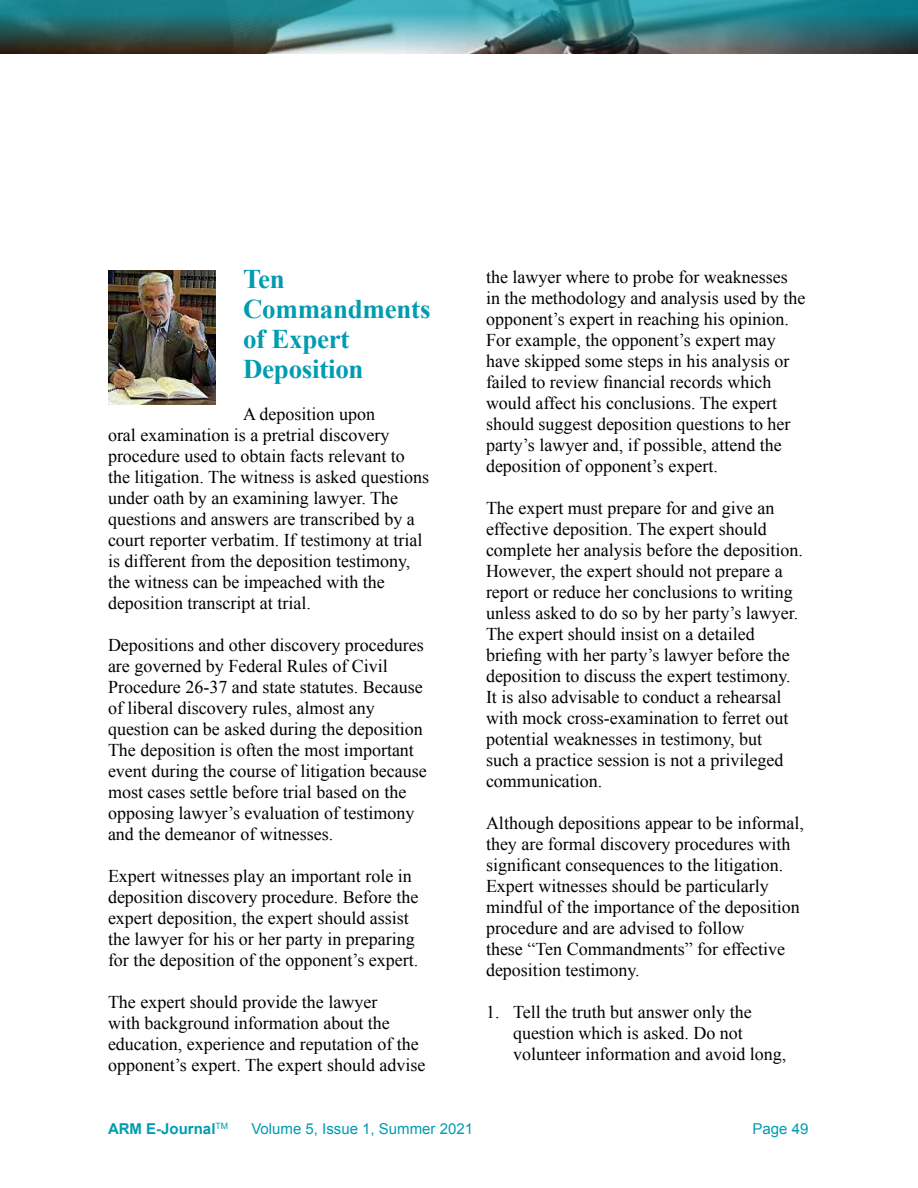
<style>
.page{position:relative;width:918px;height:1188px;background:#fff}
.page>*{position:absolute;margin:0;border:0;box-sizing:border-box;transform-origin:0 0}
.t1{font:700 27px/30px "Times New Roman";letter-spacing:-.01em;color:#019cb0}
.t2{font:18px/21px "Times New Roman";color:#000}
.t3{font:15px "Arial";color:#019cb0}
.t4{font:700 15px "Arial";color:#019cb0}
</style>
<div class="page">
<img style="left:108px;top:270px;width:108px;height:135px">
<img style="left:0;top:0;width:918px;height:54px">
<h1 class="t1" style="left:243px;top:263px;width:189px">Ten<br>Commandments of Expert<br>Deposition</h1>
<p class="t2" style="left:108px;top:403px;width:323px;text-indent:135px">A deposition upon<br>oral examination is a pretrial discovery procedure used to obtain facts relevant to the litigation. The witness is asked questions under oath by an examining lawyer. The questions and answers are transcribed by a court reporter verbatim. If testimony at trial is different from the deposition testimony, the witness can be impeached with the deposition transcript at trial.</p>
<p class="t2" style="left:108px;top:634px;width:320px">Depositions and other discovery procedures are governed by Federal Rules of Civil Procedure 26-37 and state statutes. Because of liberal discovery rules, almost any question can be asked during the deposition The deposition is often the most important event during the course of litigation because most cases settle before trial based on the opposing lawyer’s evaluation of testimony and the demeanor of witnesses.</p>
<p class="t2" style="left:108px;top:865px;width:312px">Expert witnesses play an important role in deposition discovery procedure. Before the expert deposition, the expert should assist the lawyer for his or her party in preparing for the deposition of the opponent’s expert.</p>
<p class="t2" style="left:108px;top:991px;width:319px">The expert should provide the lawyer<br>with background information about the education, experience and reputation of the opponent’s expert. The expert should advise</p>
<p class="t2" style="left:486px;top:266px;width:321px">the lawyer where to probe for weaknesses in the methodology and analysis used by the opponent’s expert in reaching his opinion.<br>For example, the opponent’s expert may have skipped some steps in his analysis or failed to review financial records which would affect his conclusions. The expert should suggest deposition questions to her party’s lawyer and, if possible, attend the deposition of opponent’s expert.</p>
<p class="t2" style="left:486px;top:497px;width:318px">The expert must prepare for and give an effective deposition. The expert should complete her analysis before the deposition.<br>However, the expert should not prepare a report or reduce her conclusions to writing unless asked to do so by her party’s lawyer.<br>The expert should insist on a detailed briefing with her party’s lawyer before the deposition to discuss the expert testimony.<br>It is also advisable to conduct a rehearsal with mock cross-examination to ferret out potential weaknesses in testimony, but<br>such a practice session is not a privileged communication.</p>
<p class="t2" style="left:486px;top:812px;width:319px">Although depositions appear to be informal, they are formal discovery procedures with significant consequences to the litigation.<br>Expert witnesses should be particularly mindful of the importance of the deposition procedure and are advised to follow<br>these “Ten Commandments” for effective deposition testimony.</p>
<p class="t2" style="left:513px;top:1001px;width:275px;text-indent:-27px">1. Tell the truth but answer only the question which is asked. Do not volunteer information and avoid long,</p>
<p class="t4" style="left:108px;top:1118px;width:122px">ARM E-Journal<sup>TM</sup></p>
<p class="t3" style="left:251px;top:1118px;width:223px">Volume 5, Issue 1, Summer 2021</p>
<p class="t3" style="left:753px;top:1118px;width:57px">Page 49</p>
</div>
